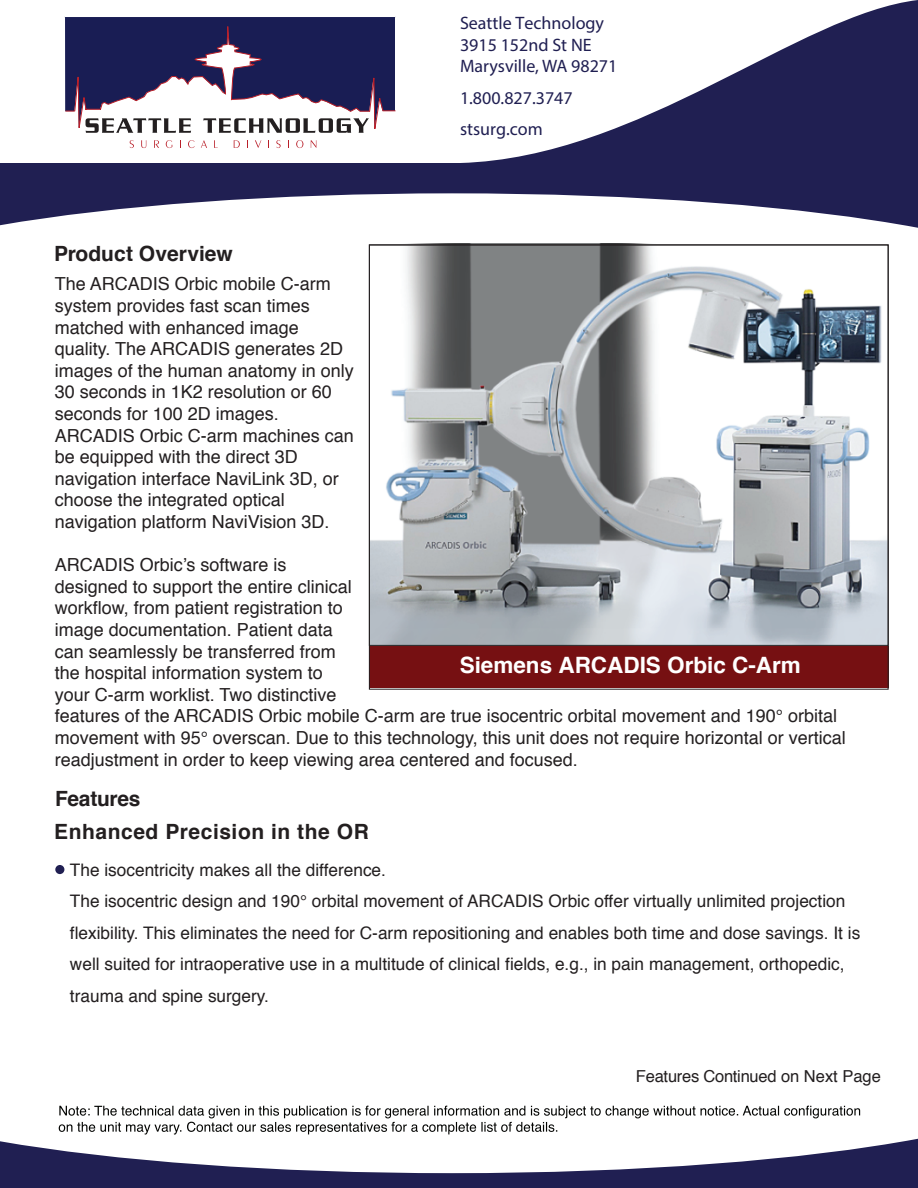
<style>
.page{position:relative;width:918px;height:1188px;background:#fff}
.page>*{position:absolute;margin:0;border:0;box-sizing:border-box;transform-origin:0 0}
.t1{font:700 22.5px "Helvetica";color:#fff}
.t2{font:700 21px "Helvetica";letter-spacing:.025em;color:#231f20}
.t3{font:700 21px "Helvetica";color:#231f20}
.t4{font:700 21px "Helvetica";letter-spacing:-.015em;color:#231f20}
.t5{font:18px/21.6px "Helvetica";color:#231f20}
.t6{font:18px/21.6px "Myriad Pro";color:#201f52}
.t7{font:17.25px/31.5px "Helvetica";color:#231f20}
.t8{font:16.5px "Helvetica";letter-spacing:-.015em;color:#231f20}
</style>
<div class="page">
<img style="left:369px;top:243px;width:520px;height:401px">
<svg style="left:0;top:1139px;width:918px;height:49px;fill:#201f52"></svg>
<svg style="left:0;top:184px;width:918px;height:44px"></svg>
<svg style="left:461px;top:0;width:457px;height:163px"></svg>
<div style="left:0;top:163px;width:918px;height:21px;background:#201f52"></div>
<svg style="left:59px;top:1106px;width:801px;height:29px"></svg>
<div style="left:369px;top:646px;width:520px;height:42px;background:#761012"></div>
<div style="left:55px;top:865px;width:9px;height:9px;background:#201f52;border-radius:50%"></div>
<svg style="left:65px;top:17px;width:331px;height:131px"></svg>
<p class="t3" style="left:54px;top:237px;width:180px">Product Overview</p>
<p class="t6" style="left:460px;top:12px;width:159px">Seattle Technology<br>3915 152nd St NE<br>Marysville, WA 98271</p>
<p class="t6" style="left:460px;top:82px;width:114px;line-height:31.5px">1.800.827.3747 stsurg.com</p>
<p class="t5" style="left:55px;top:274px;width:301px">The ARCADIS Orbic mobile C-arm system provides fast scan times matched with enhanced image quality. The ARCADIS generates 2D images of the human anatomy in only<br>30 seconds in 1K2 resolution or 60 seconds for 100 2D images.<br>ARCADIS Orbic C-arm machines can be equipped with the direct 3D navigation interface NaviLink 3D, or choose the integrated optical navigation platform NaviVision 3D.</p>
<p class="t5" style="left:55px;top:555px;width:793px">ARCADIS Orbic’s software is<br>designed to support the entire clinical<br>workflow, from patient registration to<br>image documentation. Patient data<br>can seamlessly be transferred from<br>the hospital information system to<br>your C-arm worklist. Two distinctive<br>features of the ARCADIS Orbic mobile C-arm are true isocentric orbital movement and 190° orbital movement with 95° overscan. Due to this technology, this unit does not require horizontal or vertical readjustment in order to keep viewing area centered and focused.</p>
<p class="t1" style="left:460px;top:647px;width:343px">Siemens ARCADIS Orbic C-Arm</p>
<p class="t4" style="left:55px;top:782px;width:87px">Features</p>
<p class="t2" style="left:54px;top:815px;width:316px">Enhanced Precision in the OR</p>
<p class="t7" style="left:70px;top:854px;width:792px">The isocentricity makes all the difference.<br>The isocentric design and 190° orbital movement of ARCADIS Orbic offer virtually unlimited projection flexibility. This eliminates the need for C-arm repositioning and enables both time and dose savings. It is well suited for intraoperative use in a multitude of clinical fields, e.g., in pain management, orthopedic, trauma and spine surgery.</p>
<p class="t8" style="left:636px;top:1063px;width:247px">Features Continued on Next Page</p>
</div>
